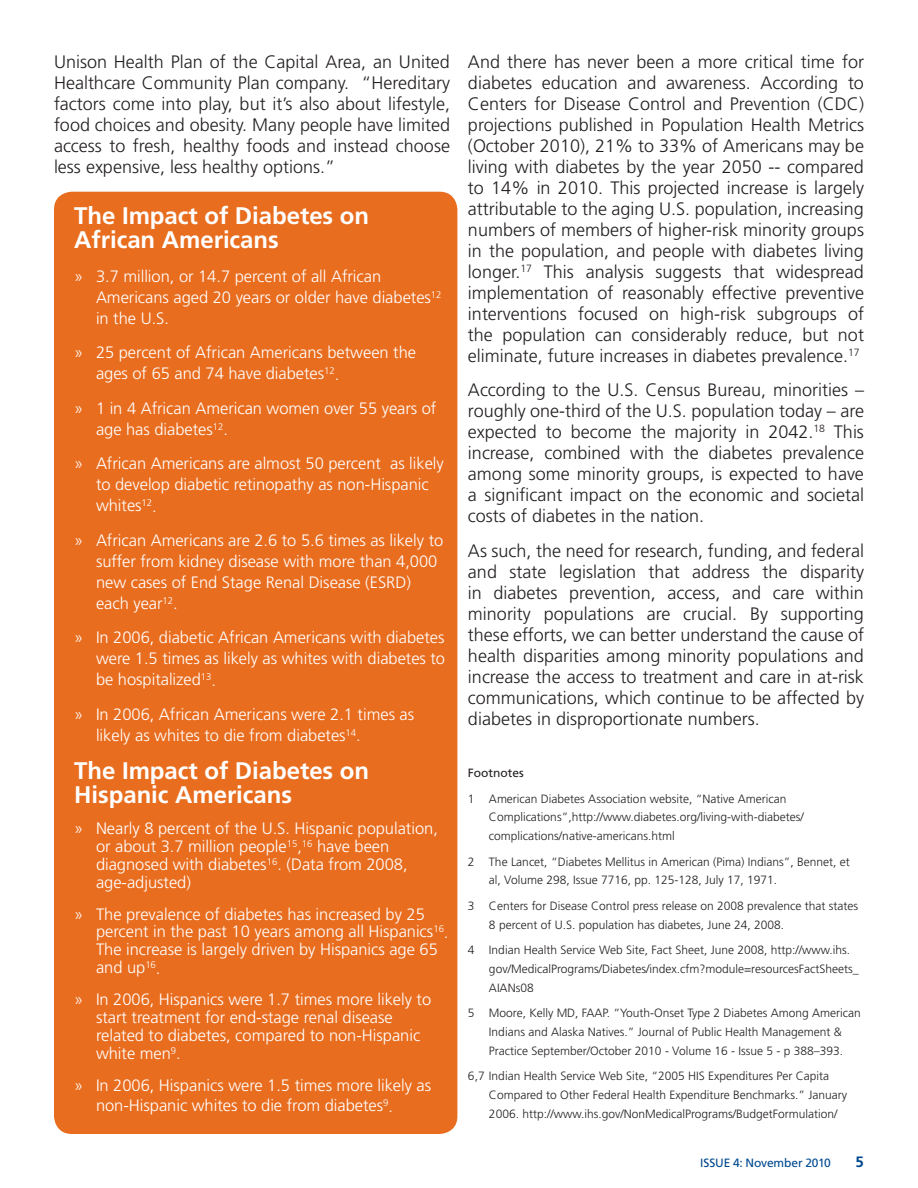
<style>
.page{position:relative;width:918px;height:1188px;background:#fff}
.page>*{position:absolute;margin:0;border:0;box-sizing:border-box;transform-origin:0 0}
.t1{font:700 24px/24px "Frutiger LT Std";color:#fff}
.t2{font:300 18px/21px "Frutiger LT Std";color:#231f20;text-align:justify}
.t3{font:300 16.5px/21px "Frutiger LT Std";color:#fff}
.t4{font:700 15px "Frutiger LT Std";color:#004990}
.t5{font:300 12px/18.8px "Frutiger LT Std";color:#231f20}
.t6{font:12px "Frutiger LT Std";letter-spacing:-.015em;color:#004990}
.t7{font:12px "Frutiger LT Std";color:#231f20}
</style>
<div class="page">
<div style="left:54px;top:192px;width:403px;height:942px;background:#e96d1f;border-radius:18px"></div>
<p class="t2" style="left:54px;top:52px;width:398px">Unison Health Plan of the Capital Area, an United Healthcare Community Plan company. “Hereditary factors come into play, but it’s also about lifestyle, food choices and obesity. Many people have limited access to fresh, healthy foods and instead choose less expensive, less healthy options.”</p>
<h1 class="t1" style="left:74px;top:204px;width:296px">The Impact of Diabetes on<br>African Americans</h1>
<p class="t3" style="left:96px;top:267px;width:347px;text-indent:-22px">» 3.7 million, or 14.7 percent of all African<br>Americans aged 20 years or older have diabetes<sup>12 </sup>in the U.S.</p>
<p class="t3" style="left:96px;top:343px;width:322px;text-indent:-22px">» 25 percent of African Americans between the ages of 65 and 74 have diabetes<sup>12</sup>.</p>
<p class="t3" style="left:96px;top:399px;width:342px;text-indent:-22px">» 1 in 4 African American women over 55 years of age has diabetes<sup>12</sup>.</p>
<p class="t3" style="left:96px;top:454px;width:349px;text-indent:-22px">» African Americans are almost 50 percent as likely to develop diabetic retinopathy as non-Hispanic whites<sup>12</sup>.</p>
<p class="t3" style="left:96px;top:531px;width:349px;text-indent:-22px">» African Americans are 2.6 to 5.6 times as likely to suffer from kidney disease with more than 4,000 new cases of End Stage Renal Disease (ESRD) each year<sup>12</sup>.</p>
<p class="t3" style="left:96px;top:628px;width:351px;text-align:justify;text-indent:-22px">» In 2006, diabetic African Americans with diabetes were 1.5 times as likely as whites with diabetes to be hospitalized<sup>13</sup>.</p>
<p class="t3" style="left:96px;top:705px;width:320px;text-indent:-22px">» In 2006, African Americans were 2.1 times as likely as whites to die from diabetes<sup>14</sup>.</p>
<h1 class="t1" style="left:74px;top:759px;width:296px">The Impact of Diabetes on<br>Hispanic Americans</h1>
<p class="t3" style="left:96px;top:820px;width:343px;line-height:18px;text-indent:-22px">» Nearly 8 percent of the U.S. Hispanic population, or about 3.7 million people<sup>15</sup>,<sup>16</sup> have been diagnosed with diabetes<sup>16</sup>. (Data from 2008, age-adjusted)</p>
<p class="t3" style="left:96px;top:906px;width:354px;line-height:18px;text-indent:-22px">» The prevalence of diabetes has increased by 25 percent in the past 10 years among all Hispanics<sup>16</sup>.<br>The increase is largely driven by Hispanics age 65 and up<sup>16</sup>.</p>
<p class="t3" style="left:96px;top:991px;width:337px;line-height:18px;text-indent:-22px">» In 2006, Hispanics were 1.7 times more likely to start treatment for end-stage renal disease related to diabetes, compared to non-Hispanic white men<sup>9</sup>.</p>
<p class="t3" style="left:96px;top:1075px;width:337px;text-indent:-22px">» In 2006, Hispanics were 1.5 times more likely as non-Hispanic whites to die from diabetes<sup>9</sup>.</p>
<p class="t2" style="left:468px;top:52px;width:398px">And there has never been a more critical time for diabetes education and awareness. According to Centers for Disease Control and Prevention (CDC) projections published in Population Health Metrics (October 2010), 21% to 33% of Americans may be living with diabetes by the year 2050 -- compared to 14% in 2010. This projected increase is largely attributable to the aging U.S. population, increasing numbers of members of higher-risk minority groups in the population, and people with diabetes living longer.<sup>17</sup> This analysis suggests that widespread implementation of reasonably effective preventive interventions focused on high-risk subgroups of the population can considerably reduce, but not eliminate, future increases in diabetes prevalence.<sup>17</sup></p>
<p class="t2" style="left:468px;top:380px;width:398px">According to the U.S. Census Bureau, minorities – roughly one-third of the U.S. population today – are expected to become the majority in 2042.<sup>18</sup> This increase, combined with the diabetes prevalence among some minority groups, is expected to have a significant impact on the economic and societal costs of diabetes in the nation.</p>
<p class="t2" style="left:468px;top:541px;width:398px">As such, the need for research, funding, and federal and state legislation that address the disparity in diabetes prevention, access, and care within minority populations are crucial. By supporting these efforts, we can better understand the cause of health disparities among minority populations and increase the access to treatment and care in at-risk communications, which continue to be affected by diabetes in disproportionate numbers.</p>
<p class="t7" style="left:468px;top:767px;width:58px">Footnotes</p>
<p class="t5" style="left:489px;top:790px;width:316px;text-indent:-21px">1 American Diabetes Association website, “Native American<br>Complications”,http://www.diabetes.org/living-with-diabetes/ complications/native-americans.html</p>
<p class="t5" style="left:489px;top:853px;width:362px;text-indent:-21px">2 The Lancet, “Diabetes Mellitus in American (Pima) Indians”, Bennet, et al, Volume 298, Issue 7716, pp. 125-128, July 17, 1971.</p>
<p class="t5" style="left:489px;top:897px;width:371px;text-indent:-21px">3 Centers for Disease Control press release on 2008 prevalence that states<br>8 percent of U.S. population has diabetes, June 24, 2008.</p>
<p class="t5" style="left:489px;top:941px;width:371px;text-indent:-21px">4 Indian Health Service Web Site, Fact Sheet, June 2008, http://www.ihs. gov/MedicalPrograms/Diabetes/index.cfm?module=resourcesFactSheets_<br>AIANs08</p>
<p class="t5" style="left:468px;top:1004px;width:394px;text-align:center">5 Moore, Kelly MD, FAAP. “Youth-Onset Type 2 Diabetes Among American<br>Indians and Alaska Natives.” Journal of Public Health Management &amp;<br>Practice September/October 2010 - Volume 16 - Issue 5 - p 388–393.</p>
<p class="t5" style="left:489px;top:1067px;width:360px;text-indent:-21px">6,7 Indian Health Service Web Site, “2005 HIS Expenditures Per Capita<br>Compared to Other Federal Health Expenditure Benchmarks.” January<br>2006. http://www.ihs.gov/NonMedicalPrograms/BudgetFormulation/</p>
<p class="t6" style="left:700px;top:1157px;width:132px">ISSUE 4: November 2010</p>
<p class="t4" style="left:856px;top:1154px;width:10px">5</p>
</div>
